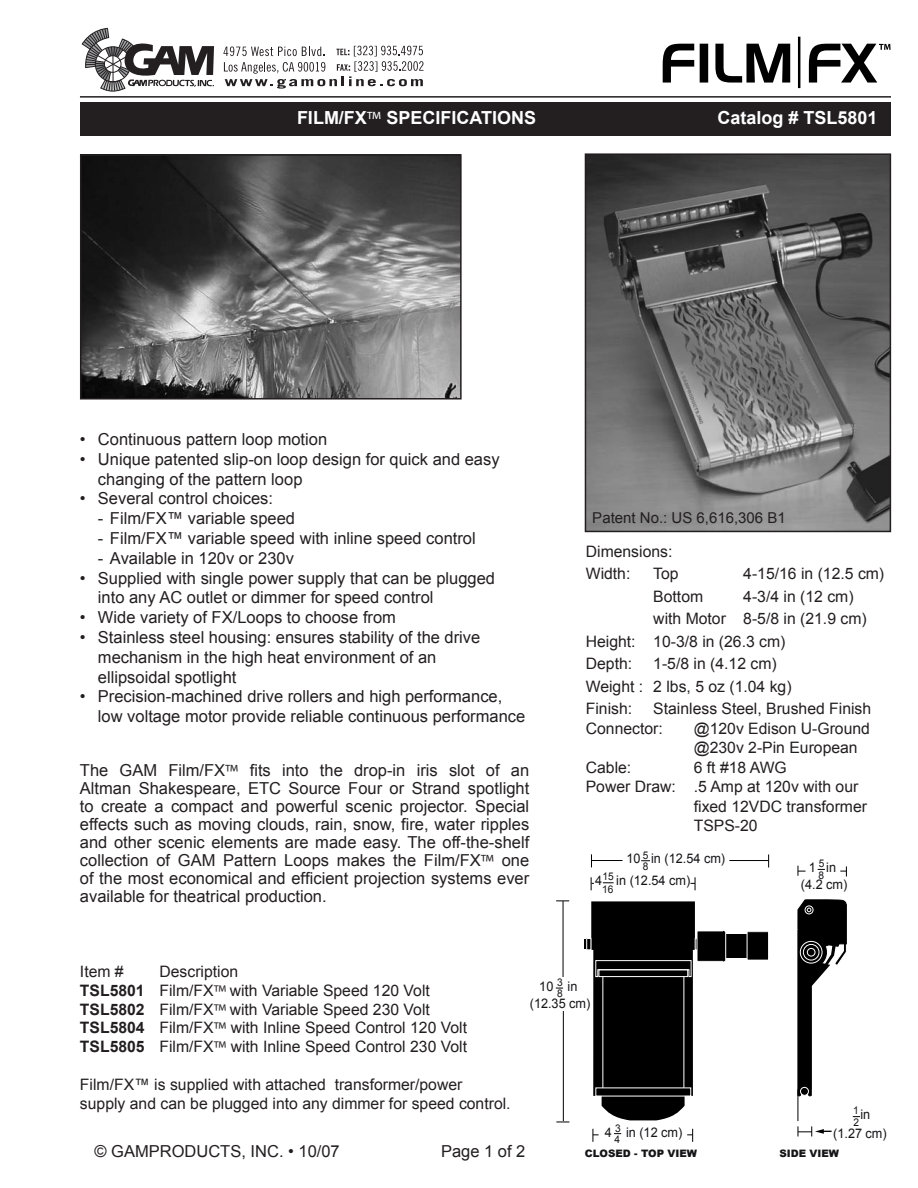
<style>
.page{position:relative;width:918px;height:1188px;background:#fff}
.page>*{position:absolute;margin:0;border:0;box-sizing:border-box;transform-origin:0 0}
.t1{font:700 18px "Arial";color:#fff}
.t2{font:16.5px/18px "Arial";color:#231f20}
.t3{font:15.75px/18.9px "Arial";color:#231f20}
.t4{font:15px "Arial";color:#231f20}
.t5{font:13.2px/17.2px "Arial";color:#151518;text-align:center;scale:.96 1}
.t6{font:10.65px/10.6px "Arial";color:#151518;scale:.96 1}
.t7{font:900 10.2px "Arial";color:#151518}
.s1{font-family:"Myriad";font-weight:400}
.s2{font-family:"Myriad"}
.s3{font-weight:700}
</style>
<div class="page">
<img style="left:588px;top:156px;width:300px;height:373px">
<div style="left:585px;top:153px;width:306px;height:379px;border:2px solid #231f20"></div>
<svg style="left:223px;top:46px;width:201px;height:43px"></svg>
<svg style="left:82px;top:27px;width:132px;height:64px"></svg>
<div style="left:80px;top:102px;width:810px;height:33px;background:#231f20"></div>
<hr style="left:80px;top:96px;width:811px;height:2px;background:#231f20">
<img style="left:83px;top:157px;width:376px;height:240px">
<div style="left:80px;top:154px;width:382px;height:246px;border:2px solid #231f20"></div>
<svg style="left:663px;top:37px;width:228px;height:51px"></svg>
<hr style="left:584px;top:939px;width:4px;height:10px;background:#000">
<hr style="left:587px;top:939px;width:4px;height:11px;background:#000">
<div style="left:586px;top:938px;width:5px;height:12px;border:1px solid #fff"></div>
<svg style="left:591px;top:901px;width:104px;height:219px"></svg>
<svg style="left:556px;top:901px;width:13px;height:1px"></svg>
<svg style="left:556px;top:1122px;width:13px;height:1px"></svg>
<hr style="left:563px;top:901px;width:1px;height:76px;background:#000">
<hr style="left:563px;top:1011px;width:1px;height:110px;background:#000">
<svg style="left:591px;top:854px;width:1px;height:13px"></svg>
<svg style="left:768px;top:854px;width:1px;height:14px"></svg>
<hr style="left:592px;top:860px;width:30px;height:1px;background:#000">
<hr style="left:729px;top:860px;width:40px;height:1px;background:#000">
<svg style="left:593px;top:1129px;width:6px;height:13px"></svg>
<svg style="left:687px;top:1129px;width:6px;height:13px"></svg>
<svg style="left:591px;top:877px;width:3px;height:13px"></svg>
<svg style="left:691px;top:877px;width:5px;height:13px"></svg>
<svg style="left:840px;top:866px;width:7px;height:11px"></svg>
<svg style="left:798px;top:866px;width:8px;height:10px"></svg>
<svg style="left:797px;top:899px;width:50px;height:198px"></svg>
<div style="left:805px;top:906px;width:8px;height:8px;border:1px solid #fff;border-radius:50%"></div>
<svg style="left:800px;top:941px;width:22px;height:22px"></svg>
<div style="left:800px;top:941px;width:22px;height:22px;border:1px solid #fff;border-radius:50%"></div>
<svg style="left:803px;top:944px;width:16px;height:16px"></svg>
<div style="left:803px;top:944px;width:16px;height:16px;border:1px solid #fff;border-radius:50%"></div>
<div style="left:807px;top:948px;width:8px;height:8px;background:#000;border-radius:50%"></div>
<div style="left:807px;top:948px;width:8px;height:8px;border:1px solid #fff;border-radius:50%"></div>
<hr style="left:603px;top:977px;width:1px;height:111px;background:#fff">
<hr style="left:684px;top:977px;width:1px;height:111px;background:#fff">
<div style="left:695px;top:938px;width:4px;height:12px;border:1px solid #fff"></div>
<div style="left:725px;top:934px;width:28px;height:24px;background:#000"></div>
<div style="left:697px;top:931px;width:29px;height:30px;background:#000"></div>
<div style="left:697px;top:931px;width:29px;height:31px;border:1px solid #fff"></div>
<div style="left:747px;top:932px;width:22px;height:28px;background:#000"></div>
<div style="left:747px;top:931px;width:22px;height:29px;border:1px solid #fff"></div>
<hr style="left:798px;top:1089px;width:1px;height:32px;background:#000">
<svg style="left:798px;top:1126px;width:34px;height:10px"></svg>
<p class="t1" style="left:297px;top:106px;width:241px">FILM/FX<span class="s1">™</span> SPECIFICATIONS</p>
<p class="t1" style="left:717px;top:106px;width:162px">Catalog # TSL5801</p>
<p class="t2" style="left:80px;top:430px;width:249px">• Continuous pattern loop motion</p>
<p class="t2" style="left:98px;top:449px;width:403px;line-height:19.8px;text-indent:-18px">• Unique patented slip-on loop design for quick and easy changing of the pattern loop</p>
<p class="t2" style="left:80px;top:490px;width:195px">• Several control choices:</p>
<p class="t2" style="left:98px;top:510px;width:199px">- Film/FX™ variable speed</p>
<p class="t2" style="left:98px;top:529px;width:379px">- Film/FX™ variable speed with inline speed control</p>
<p class="t2" style="left:98px;top:549px;width:198px">- Available in 120v or 230v</p>
<p class="t2" style="left:98px;top:568px;width:399px;line-height:19.8px;text-indent:-18px">• Supplied with single power supply that can be plugged into any AC outlet or dimmer for speed control</p>
<p class="t2" style="left:80px;top:609px;width:318px">• Wide variety of FX/Loops to choose from</p>
<p class="t2" style="left:98px;top:628px;width:384px;line-height:19.8px;text-indent:-18px">• Stainless steel housing: ensures stability of the drive mechanism in the high heat environment of an ellipsoidal spotlight</p>
<p class="t2" style="left:98px;top:687px;width:429px;line-height:19.8px;text-indent:-18px">• Precision-machined drive rollers and high performance, low voltage motor provide reliable continuous performance</p>
<p class="t2" style="left:80px;top:762px;width:451px;text-align:justify">The GAM Film/FX<span class="s2">™</span> fits into the drop-in iris slot of an Altman Shakespeare, ETC Source Four or Strand spotlight to create a compact and powerful scenic projector. Special effects such as moving clouds, rain, snow, fire, water ripples and other scenic elements are made easy. The off-the-shelf collection of GAM Pattern Loops makes the Film/FX<span class="s2">™</span> one of the most economical and efficient projection systems ever available for theatrical production.</p>
<p class="t4" style="left:592px;top:508px;width:195px">Patent No.: US 6,616,306 B1</p>
<p class="t3" style="left:586px;top:540px;width:88px;line-height:22.5px">Dimensions:<br>Width:</p>
<p class="t3" style="left:653px;top:565px;width:27px">Top</p>
<p class="t3" style="left:743px;top:565px;width:142px">4-15/16 in (12.5 cm)</p>
<p class="t3" style="left:653px;top:587px;width:51px">Bottom</p>
<p class="t3" style="left:743px;top:587px;width:112px">4-3/4 in (12 cm)</p>
<p class="t3" style="left:653px;top:610px;width:215px">with Motor 8-5/8 in (21.9 cm)</p>
<p class="t3" style="left:586px;top:632px;width:201px">Height: 10-3/8 in (26.3 cm)</p>
<p class="t3" style="left:586px;top:655px;width:48px">Depth:</p>
<p class="t3" style="left:586px;top:653px;width:207px;line-height:22.5px;text-indent:68px">1-5/8 in (4.12 cm)<br>Weight : 2 lbs, 5 oz (1.04 kg)<br>Finish:</p>
<p class="t3" style="left:586px;top:699px;width:287px;line-height:19.5px;text-indent:68px">Stainless Steel, Brushed Finish<br>Connector:</p>
<p class="t3" style="left:694px;top:719px;width:178px;line-height:19.5px">@120v Edison U-Ground @230v 2-Pin European</p>
<p class="t3" style="left:586px;top:758px;width:47px">Cable:</p>
<p class="t3" style="left:694px;top:758px;width:95px">6 ft #18 AWG</p>
<p class="t3" style="left:586px;top:778px;width:274px">Power Draw: .5 Amp at 120v with our</p>
<p class="t3" style="left:694px;top:797px;width:175px">fixed 12VDC transformer</p>
<p class="t3" style="left:694px;top:817px;width:65px">TSPS-20</p>
<p class="t6" style="left:643px;top:850px;width:7px">5<br>8</p>
<p class="t5" style="left:626px;top:850px;width:104px">10 in (12.54 cm)</p>
<p class="t6" style="left:602px;top:870px;width:13px;line-height:12.9px">15<br>16</p>
<p class="t5" style="left:595px;top:872px;width:101px">4 in (12.54 cm)</p>
<p class="t6" style="left:819px;top:858px;width:8px;line-height:11.6px">5<br>8</p>
<p class="t5" style="left:801px;top:859px;width:50px">1 in (4.2 cm)</p>
<p class="t3" style="left:80px;top:962px;width:45px">Item #</p>
<p class="t3" style="left:80px;top:962px;width:389px;text-indent:80px">Description<br><span class="s3">TSL5801</span> Film/FX<span class="s2">™</span> with Variable Speed 120 Volt <span class="s3">TSL5802</span> Film/FX<span class="s2">™</span> with Variable Speed 230 Volt <span class="s3">TSL5804</span> Film/FX<span class="s2">™</span> with Inline Speed Control 120 Volt <span class="s3">TSL5805</span> Film/FX<span class="s2">™</span> with Inline Speed Control 230 Volt</p>
<p class="t3" style="left:80px;top:1075px;width:432px">Film/FX™ is supplied with attached transformer/power supply and can be plugged into any dimmer for speed control.</p>
<p class="t6" style="left:557px;top:977px;width:7px">3<br>8</p>
<p class="t5" style="left:530px;top:978px;width:65px">10 in (12.35 cm)</p>
<p class="t6" style="left:853px;top:1105px;width:8px;line-height:11.7px">1<br>2</p>
<p class="t5" style="left:833px;top:1106px;width:57px;line-height:18.6px;text-align:left;text-indent:27px">in (1.27 cm)</p>
<p class="t6" style="left:615px;top:1123px;width:8px;line-height:11.1px">3<br>4</p>
<p class="t5" style="left:605px;top:1123px;width:82px">4 in (12 cm)</p>
<p class="t2" style="left:94px;top:1142px;width:247px">© GAMPRODUCTS, INC. • 10/07</p>
<p class="t2" style="left:441px;top:1142px;width:86px">Page 1 of 2</p>
<p class="t7" style="left:585px;top:1148px;width:114px">CLOSED - TOP VIEW</p>
<p class="t7" style="left:779px;top:1148px;width:61px">SIDE VIEW</p>
</div>
